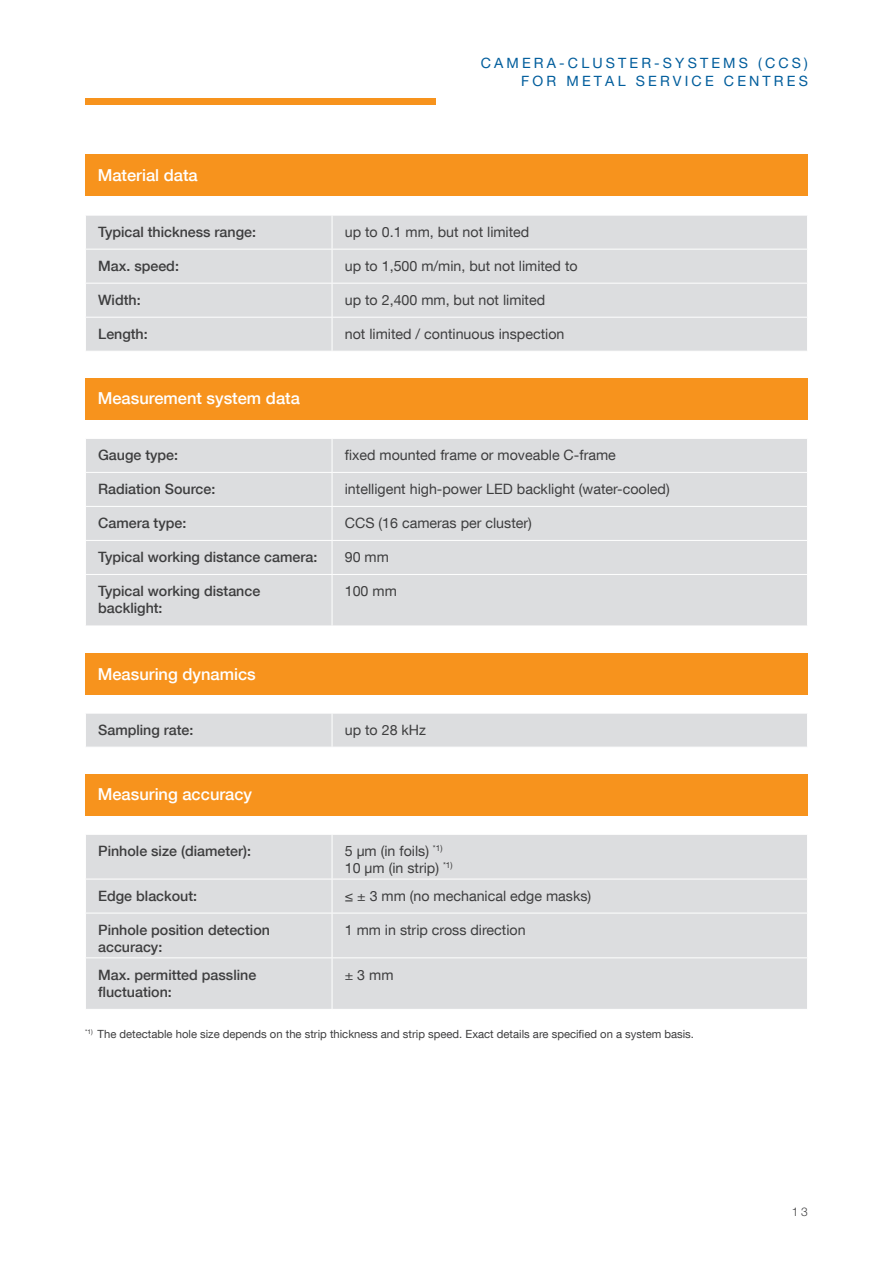
<style>
.page{position:relative;width:893px;height:1263px;background:#fff}
.page>*{position:absolute;margin:0;border:0;box-sizing:border-box;transform-origin:0 0}
.t1{font:500 16.5px "Helvetica Neue LT Com";color:#fff}
.t2{font:14.25px/17.1px "Helvetica Neue LT Com";color:#3e3e3f}
.t3{font:500 14.25px/17.1px "Helvetica Neue LT Com";color:#3e3e3f}
.t4{font:14.25px/18px "Helvetica Neue LT Pro";letter-spacing:.22em;color:#005d9c;text-align:right}
.t5{font:300 12px "Helvetica Neue LT Pro";color:#3e3e3f}
.t6{font:11.25px "Helvetica Neue LT Com";color:#3e3e3f}
</style>
<div class="page">
<div style="left:85px;top:98px;width:351px;height:7px;background:#f7931d"></div>
<div style="left:86px;top:216px;width:721px;height:135px;background:#dcdddf"></div>
<hr style="left:332px;top:215px;width:1px;height:34px;background:#fff">
<hr style="left:85px;top:249px;width:247px;height:1px;background:#fff">
<hr style="left:332px;top:249px;width:476px;height:1px;background:#fff">
<hr style="left:332px;top:249px;width:1px;height:34px;background:#fff">
<hr style="left:85px;top:283px;width:247px;height:1px;background:#fff">
<hr style="left:332px;top:283px;width:476px;height:1px;background:#fff">
<hr style="left:332px;top:284px;width:1px;height:33px;background:#fff">
<hr style="left:85px;top:317px;width:247px;height:1px;background:#fff">
<hr style="left:332px;top:317px;width:476px;height:1px;background:#fff">
<hr style="left:332px;top:318px;width:1px;height:33px;background:#fff">
<div style="left:86px;top:439px;width:721px;height:187px;background:#dcdddf"></div>
<hr style="left:332px;top:439px;width:1px;height:33px;background:#fff">
<hr style="left:85px;top:472px;width:247px;height:1px;background:#fff">
<hr style="left:332px;top:472px;width:476px;height:1px;background:#fff">
<hr style="left:332px;top:473px;width:1px;height:33px;background:#fff">
<hr style="left:85px;top:506px;width:247px;height:1px;background:#fff">
<hr style="left:332px;top:506px;width:476px;height:1px;background:#fff">
<hr style="left:332px;top:507px;width:1px;height:33px;background:#fff">
<hr style="left:85px;top:540px;width:247px;height:1px;background:#fff">
<hr style="left:332px;top:540px;width:476px;height:1px;background:#fff">
<hr style="left:332px;top:541px;width:1px;height:33px;background:#fff">
<hr style="left:85px;top:574px;width:247px;height:1px;background:#fff">
<hr style="left:332px;top:574px;width:476px;height:1px;background:#fff">
<hr style="left:332px;top:575px;width:1px;height:51px;background:#fff">
<div style="left:86px;top:714px;width:721px;height:33px;background:#dcdddf"></div>
<hr style="left:332px;top:713px;width:1px;height:34px;background:#fff">
<div style="left:86px;top:835px;width:721px;height:174px;background:#dcdddf"></div>
<hr style="left:332px;top:835px;width:1px;height:44px;background:#fff">
<hr style="left:85px;top:879px;width:247px;height:1px;background:#fff">
<hr style="left:332px;top:879px;width:476px;height:1px;background:#fff">
<hr style="left:332px;top:879px;width:1px;height:34px;background:#fff">
<hr style="left:85px;top:913px;width:247px;height:1px;background:#fff">
<hr style="left:332px;top:913px;width:476px;height:1px;background:#fff">
<hr style="left:332px;top:913px;width:1px;height:44px;background:#fff">
<hr style="left:85px;top:957px;width:247px;height:1px;background:#fff">
<hr style="left:332px;top:957px;width:476px;height:1px;background:#fff">
<hr style="left:332px;top:958px;width:1px;height:51px;background:#fff">
<div style="left:85px;top:155px;width:723px;height:41px;background:#f7931d"></div>
<div style="left:85px;top:378px;width:723px;height:41px;background:#f7931d"></div>
<div style="left:85px;top:654px;width:723px;height:41px;background:#f7931d"></div>
<div style="left:85px;top:774px;width:723px;height:41px;background:#f7931d"></div>
<p class="t1" style="left:98px;top:165px;width:101px">Material data</p>
<p class="t4" style="left:481px;top:54px;width:329px">CAMERA-CLUSTER-SYSTEMS (CCS)<br>FOR METAL SERVICE CENTRES</p>
<p class="t3" style="left:98px;top:223px;width:159px">Typical thickness range:</p>
<p class="t2" style="left:345px;top:223px;width:186px">up to 0.1 mm, but not limited</p>
<p class="t3" style="left:98px;top:257px;width:82px">Max. speed:</p>
<p class="t2" style="left:345px;top:257px;width:234px">up to 1,500 m/min, but not limited to</p>
<p class="t3" style="left:98px;top:291px;width:44px">Width:</p>
<p class="t2" style="left:345px;top:291px;width:202px">up to 2,400 mm, but not limited</p>
<p class="t3" style="left:98px;top:325px;width:51px">Length:</p>
<p class="t2" style="left:345px;top:325px;width:221px">not limited / continuous inspection</p>
<p class="t1" style="left:98px;top:388px;width:204px">Measurement system data</p>
<p class="t3" style="left:98px;top:446px;width:81px">Gauge type:</p>
<p class="t2" style="left:345px;top:446px;width:273px">fixed mounted frame or moveable C-frame</p>
<p class="t3" style="left:98px;top:480px;width:119px">Radiation Source:</p>
<p class="t2" style="left:345px;top:480px;width:326px">intelligent high-power LED backlight (water-cooled)</p>
<p class="t3" style="left:98px;top:514px;width:90px">Camera type:</p>
<p class="t2" style="left:345px;top:514px;width:189px">CCS (16 cameras per cluster)</p>
<p class="t3" style="left:98px;top:548px;width:221px">Typical working distance camera:</p>
<p class="t2" style="left:345px;top:548px;width:46px">90 mm</p>
<p class="t3" style="left:98px;top:582px;width:164px">Typical working distance backlight:</p>
<p class="t2" style="left:345px;top:582px;width:54px">100 mm</p>
<p class="t1" style="left:98px;top:664px;width:160px">Measuring dynamics</p>
<p class="t3" style="left:98px;top:721px;width:97px">Sampling rate:</p>
<p class="t2" style="left:345px;top:721px;width:83px">up to 28 kHz</p>
<p class="t1" style="left:98px;top:784px;width:156px">Measuring accuracy</p>
<p class="t3" style="left:98px;top:842px;width:154px">Pinhole size (diameter):</p>
<p class="t2" style="left:345px;top:842px;width:109px">5 µm (in foils) <sup>*1)<br></sup>10 µm (in strip) <sup>*1)</sup></p>
<p class="t3" style="left:98px;top:887px;width:100px">Edge blackout:</p>
<p class="t2" style="left:345px;top:887px;width:248px">≤ ± 3 mm (no mechanical edge masks)</p>
<p class="t3" style="left:98px;top:921px;width:173px">Pinhole position detection accuracy:</p>
<p class="t2" style="left:345px;top:921px;width:182px">1 mm in strip cross direction</p>
<p class="t3" style="left:98px;top:966px;width:160px">Max. permitted passline fluctuation:</p>
<p class="t2" style="left:345px;top:965px;width:50px">± 3 mm</p>
<p class="t6" style="left:85px;top:1027px;width:610px"><sup>*1)</sup> The detectable hole size depends on the strip thickness and strip speed. Exact details are specified on a system basis.</p>
<p class="t5" style="left:792px;top:1204px;width:17px">13</p>
</div>
